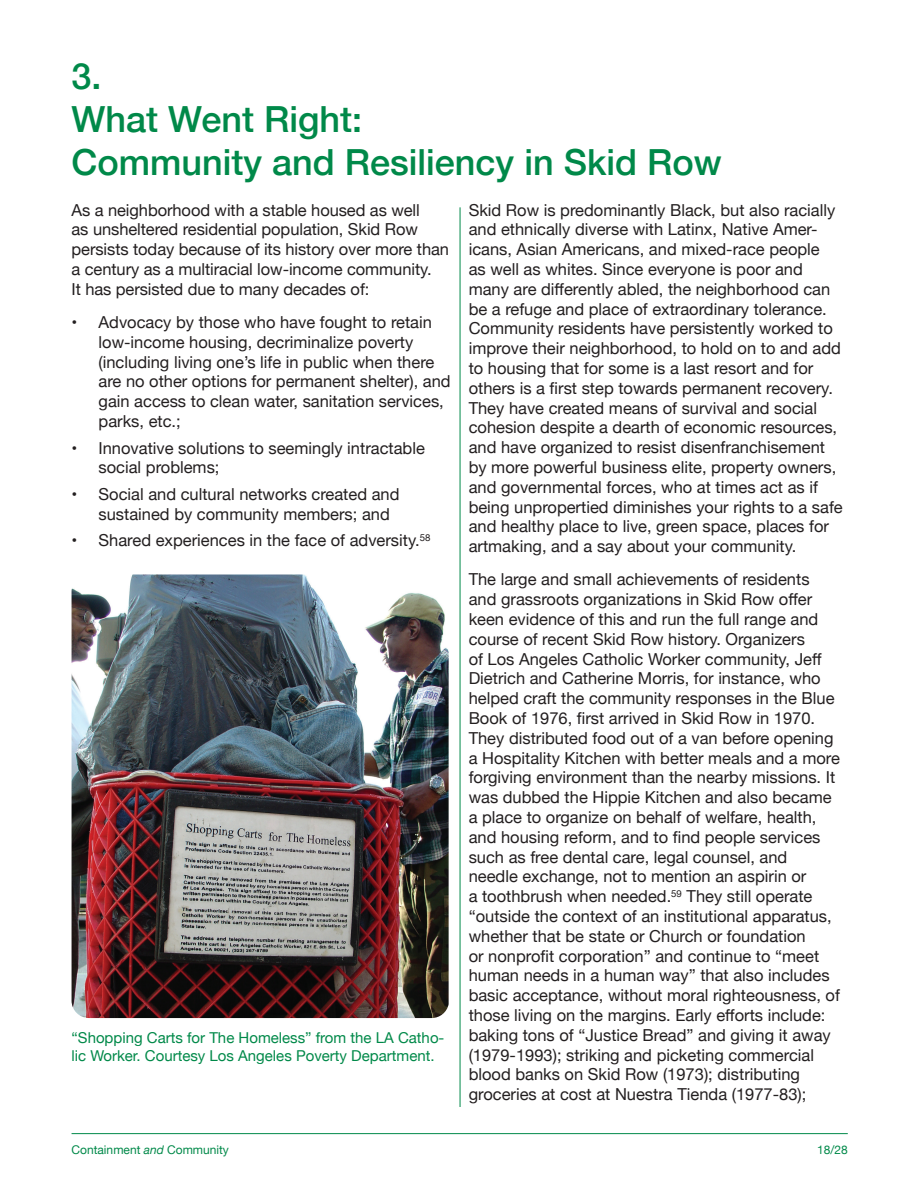
<style>
.page{position:relative;width:918px;height:1188px;background:#fff}
.page>*{position:absolute;margin:0;border:0;box-sizing:border-box;transform-origin:0 0}
.headers{font:500 36px/43.2px "Helvetica Neue";color:#008949}
.t1{font:16.5px/19.8px "Helvetica Neue";color:#231f20}
.photo_caption{font:15px/18px "Helvetica Neue";color:#008949}
.t2{font:12px "Helvetica Neue";color:#008949}
.s1{font-style:italic}
</style>
<div class="page">
<hr style="left:72px;top:1133px;width:776px;height:1px;background:#008949">
<hr style="left:460px;top:207px;width:1px;height:900px;background:#008949">
<img style="left:72px;top:574px;width:377px;height:444px">
<p class="headers" style="left:72px;top:52px;width:652px">3.<br>What Went Right:<br>Community and Resiliency in Skid Row</p>
<p class="t1" style="left:72px;top:201px;width:379px">As a neighborhood with a stable housed as well<br>as unsheltered residential population, Skid Row persists today because of its history over more than a century as a multiracial low-income community.<br>It has persisted due to many decades of:</p>
<p class="t1" style="left:99px;top:313px;width:354px;text-indent:-27px">• Advocacy by those who have fought to retain low-income housing, decriminalize poverty (including living one’s life in public when there are no other options for permanent shelter), and gain access to clean water, sanitation services, parks, etc.;</p>
<p class="t1" style="left:99px;top:439px;width:328px;text-indent:-27px">• Innovative solutions to seemingly intractable social problems;</p>
<p class="t1" style="left:99px;top:485px;width:303px;text-indent:-27px">• Social and cultural networks created and sustained by community members; and</p>
<p class="t1" style="left:72px;top:531px;width:360px">• Shared experiences in the face of adversity.<sup>58</sup></p>
<p class="t1" style="left:469px;top:201px;width:376px">Skid Row is predominantly Black, but also racially and ethnically diverse with Latinx, Native Amer&shy;icans, Asian Americans, and mixed-race people<br>as well as whites. Since everyone is poor and many are differently abled, the neighborhood can be a refuge and place of extraordinary tolerance.<br>Community residents have persistently worked to improve their neighborhood, to hold on to and add to housing that for some is a last resort and for others is a first step towards permanent recovery.<br>They have created means of survival and social cohesion despite a dearth of economic resources, and have organized to resist disenfranchisement by more powerful business elite, property owners, and governmental forces, who at times act as if being unpropertied diminishes your rights to a safe and healthy place to live, green space, places for artmaking, and a say about your community.</p>
<p class="t1" style="left:469px;top:571px;width:373px">The large and small achievements of residents and grassroots organizations in Skid Row offer keen evidence of this and run the full range and course of recent Skid Row history. Organizers<br>of Los Angeles Catholic Worker community, Jeff Dietrich and Catherine Morris, for instance, who helped craft the community responses in the Blue Book of 1976, first arrived in Skid Row in 1970.<br>They distributed food out of a van before opening a Hospitality Kitchen with better meals and a more forgiving environment than the nearby missions. It was dubbed the Hippie Kitchen and also became a place to organize on behalf of welfare, health, and housing reform, and to find people services such as free dental care, legal counsel, and needle exchange, not to mention an aspirin or<br>a toothbrush when needed.<sup>59</sup> They still operate “outside the context of an institutional apparatus, whether that be state or Church or foundation<br>or nonprofit corporation” and continue to “meet human needs in a human way” that also includes basic acceptance, without moral righteousness, of those living on the margins. Early efforts include: baking tons of “Justice Bread” and giving it away (1979-1993); striking and picketing commercial blood banks on Skid Row (1973); distributing groceries at cost at Nuestra Tienda (1977-83);</p>
<p class="photo_caption" style="left:72px;top:1030px;width:374px">“Shopping Carts for The Homeless” from the LA Catho&shy;lic Worker. Courtesy Los Angeles Poverty Department.</p>
<p class="t2" style="left:72px;top:1142px;width:159px">Containment <span class="s1">and</span> Community</p>
<p class="t2" style="left:817px;top:1141px;width:32px">18/28</p>
</div>
